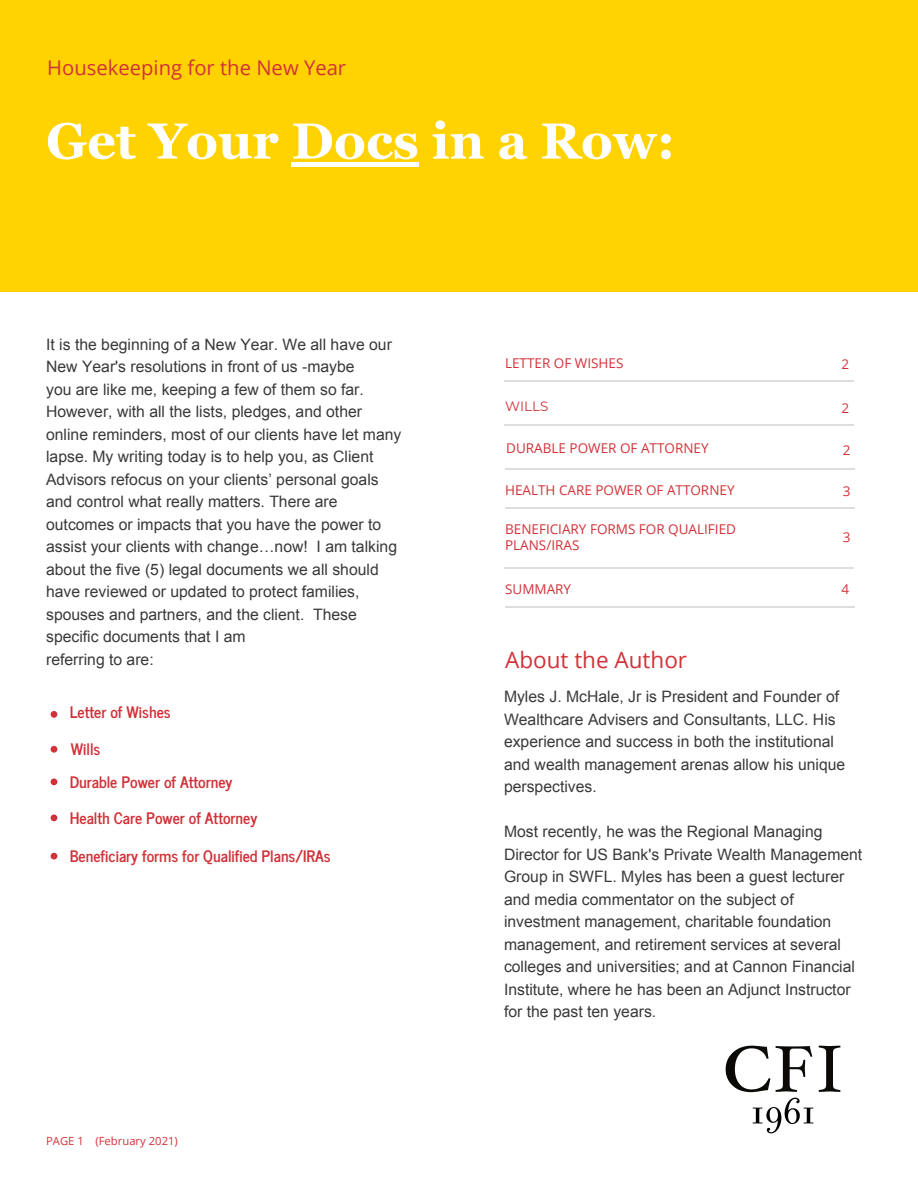
<style>
.page{position:relative;width:918px;height:1188px;background:#fff}
.page>*{position:absolute;margin:0;border:0;box-sizing:border-box;transform-origin:0 0}
.t1{font:700 50.7px "Georgia";color:#fff}
.t2{font:22.5px "Open Sans";color:#d13239}
.t3{font:20.25px "Open Sans";color:#d13239}
.t4{font:15.75px/22.5px "Arial";color:#3a3a3a}
.t5{font:700 15.75px/32.7px "News Cycle";color:#d13239}
.t6{font:13.5px/15.8px "Open Sans";color:#d13239}
.t7{font:13.5px "Montserrat";color:#d13239}
.t8{font:11.25px "Open Sans";color:#d13239}
</style>
<div class="page">
<div style="left:0;top:0;width:918px;height:291px;background:#ffd200"></div>
<hr style="left:292px;top:162px;width:127px;height:4px;background:#fff">
<svg style="left:51px;top:711px;width:6px;height:7px"></svg>
<svg style="left:51px;top:746px;width:6px;height:7px"></svg>
<svg style="left:51px;top:778px;width:6px;height:7px"></svg>
<svg style="left:51px;top:814px;width:6px;height:7px"></svg>
<hr style="left:504px;top:380px;width:350px;height:1px;background:#dedede">
<hr style="left:504px;top:424px;width:350px;height:1px;background:#dedede">
<hr style="left:505px;top:468px;width:350px;height:1px;background:#dedede">
<hr style="left:505px;top:507px;width:350px;height:1px;background:#dedede">
<hr style="left:504px;top:567px;width:350px;height:1px;background:#dedede">
<img style="left:725px;top:1045px;width:116px;height:89px">
<svg style="left:51px;top:853px;width:6px;height:7px"></svg>
<hr style="left:505px;top:606px;width:350px;height:1px;background:#dedede">
<p class="t3" style="left:47px;top:54px;width:301px">Housekeeping for the New Year</p>
<h1 class="t1" style="left:46px;top:109px;width:631px">Get Your Docs in a Row:</h1>
<p class="t4" style="left:46px;top:333px;width:357px">It is the beginning of a New Year. We all have our New Year's resolutions in front of us -maybe<br>you are like me, keeping a few of them so far.<br>However, with all the lists, pledges, and other online reminders, most of our clients have let many lapse. My writing today is to help you, as Client Advisors refocus on your clients’ personal goals and control what really matters. There are outcomes or impacts that you have the power to assist your clients with change…now! I am talking about the five (5) legal documents we all should have reviewed or updated to protect families, spouses and partners, and the client. These specific documents that I am<br>referring to are:</p>
<p class="t5" style="left:70px;top:694px;width:102px">Letter of Wishes</p>
<p class="t5" style="left:70px;top:731px;width:164px">Wills<br>Durable Power of Attorney</p>
<p class="t5" style="left:70px;top:800px;width:189px">Health Care Power of Attorney</p>
<p class="t5" style="left:70px;top:838px;width:262px">Beneficiary forms for Qualified Plans/IRAs</p>
<p class="t8" style="left:46px;top:1133px;width:133px">PAGE 1 (February 2021)</p>
<p class="t6" style="left:505px;top:355px;width:120px">LETTER OF WISHES</p>
<p class="t6" style="left:842px;top:356px;width:9px">2</p>
<p class="t7" style="left:505px;top:397px;width:45px">WILLS</p>
<p class="t6" style="left:842px;top:400px;width:9px">2</p>
<p class="t6" style="left:506px;top:440px;width:204px">DURABLE POWER OF ATTORNEY</p>
<p class="t6" style="left:843px;top:441px;width:9px">2</p>
<p class="t6" style="left:505px;top:482px;width:231px">HEALTH CARE POWER OF ATTORNEY</p>
<p class="t6" style="left:843px;top:483px;width:9px">3</p>
<p class="t6" style="left:505px;top:521px;width:232px">BENEFICIARY FORMS FOR QUALIFIED<br>PLANS/IRAS</p>
<p class="t6" style="left:843px;top:529px;width:9px">3</p>
<p class="t6" style="left:505px;top:581px;width:68px">SUMMARY</p>
<p class="t6" style="left:842px;top:581px;width:9px">4</p>
<h2 class="t2" style="left:505px;top:645px;width:184px">About the Author</h2>
<p class="t4" style="left:504px;top:685px;width:343px">Myles J. McHale, Jr is President and Founder of Wealthcare Advisers and Consultants, LLC. His experience and success in both the institutional and wealth management arenas allow his unique perspectives.</p>
<p class="t4" style="left:504px;top:820px;width:360px">Most recently, he was the Regional Managing Director for US Bank's Private Wealth Management Group in SWFL. Myles has been a guest lecturer and media commentator on the subject of investment management, charitable foundation management, and retirement services at several colleges and universities; and at Cannon Financial Institute, where he has been an Adjunct Instructor for the past ten years.</p>
</div>
